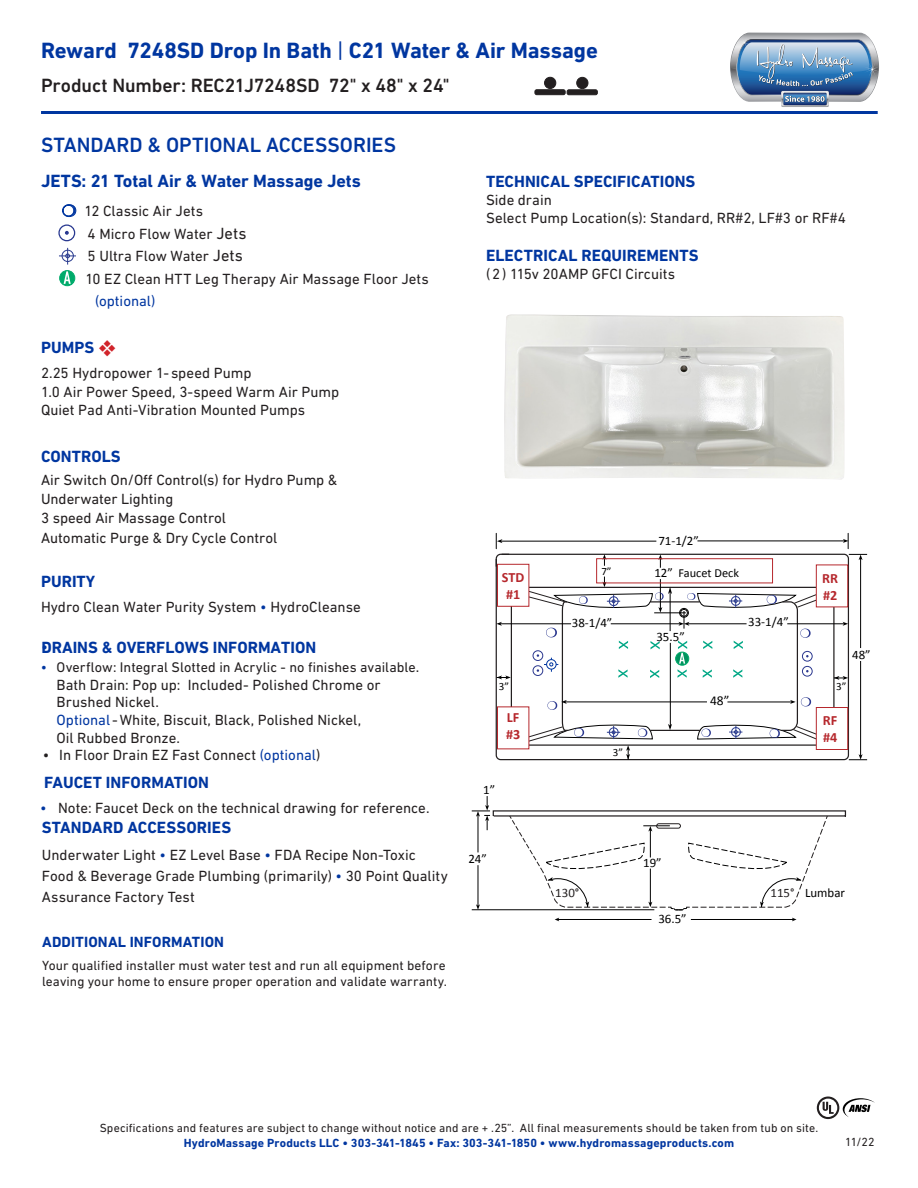
<style>
.page{position:relative;width:918px;height:1188px;background:#fff}
.page>*{position:absolute;margin:0;border:0;box-sizing:border-box;transform-origin:0 0}
.t1{font:700 22.5px "DIN Next LT Pro";letter-spacing:-.005em;color:#0036a0}
.t2{font:500 21px "DIN Next LT Pro";color:#0036a0}
.t3{font:500 19.5px "DIN Next LT Pro";letter-spacing:-.005em;color:#231f20}
.t4{font:700 18px "DIN Next LT Pro";letter-spacing:-.005em;color:#0036a0}
.t5{font:700 16.5px "DIN Next LT Pro";letter-spacing:.005em;color:#0036a0}
.t6{font:15px/17.9px "DIN Next LT Pro";color:#231f20}
.t7{font:700 15px "DIN Next LT Pro";letter-spacing:.01em;color:#0036a0}
.t8{font:15px "DIN Next LT Pro";color:#0036a0}
.t9{font:14.25px "DIN Next LT Pro";letter-spacing:.005em;color:#231f20}
.t10{font:14.25px "DIN Next LT Pro";color:#0036a0}
.t11{font:700 14.1px/17px "Calibri";color:#b6282d}
.t12{font:13.5px/16.5px "DIN Next LT Pro";letter-spacing:.005em;color:#231f20}
.t13{font:13.5px "Calibri";color:#000}
.t14{font:12.9px "Calibri";color:#000}
.t15{font:12.9px "Calibri";color:#231f20}
.t16{font:12.3px "Calibri";color:#000}
.t17{font:12px "DIN Next LT Pro";letter-spacing:.01em;color:#231f20}
.t18{font:700 12px "DIN Next LT Pro";letter-spacing:.015em;color:#0036a0}
.t19{font:11.1px "Calibri";color:#000}
.s1{font-weight:400}
.s2{color:#0036a0}
.s3{font-weight:700;font-size:16.5px;color:#0036a0}
.s4{font-size:16.5px}
.s5{color:#d1232a}
.s6{font-size:15px}
.s7{font-size:12.9px}
.s8{color:#231f20}
</style>
<div class="page">
<svg style="left:730px;top:33px;width:149px;height:74px;background:#83a0bf"></svg>
<svg style="left:495px;top:553px;width:355px;height:208px"></svg>
<hr style="left:697px;top:541px;width:148px;height:1px;background:#000">
<hr style="left:501px;top:541px;width:155px;height:1px;background:#000">
<svg style="left:495px;top:533px;width:15px;height:35px"></svg>
<hr style="left:654px;top:613px;width:32px;height:1px;background:#000">
<svg style="left:658px;top:555px;width:4px;height:13px"></svg>
<hr style="left:611px;top:624px;width:70px;height:1px;background:#000">
<hr style="left:565px;top:702px;width:142px;height:1px;background:#000">
<svg style="left:472px;top:796px;width:375px;height:115px"></svg>
<div style="left:656px;top:823px;width:25px;height:5px;border:1px solid #231f20;border-radius:2px"></div>
<svg style="left:602px;top:554px;width:4px;height:12px"></svg>
<hr style="left:860px;top:558px;width:1px;height:90px;background:#000">
<svg style="left:843px;top:533px;width:24px;height:27px"></svg>
<hr style="left:860px;top:661px;width:1px;height:96px;background:#000">
<svg style="left:849px;top:754px;width:18px;height:6px"></svg>
<div style="left:497px;top:564px;width:32px;height:42px;background:#fff"></div>
<div style="left:497px;top:564px;width:32px;height:43px;border:1px solid #b6282d"></div>
<div style="left:816px;top:565px;width:32px;height:42px;background:#fff"></div>
<div style="left:816px;top:565px;width:32px;height:42px;border:1px solid #b6282d"></div>
<div style="left:816px;top:708px;width:32px;height:42px;background:#fff"></div>
<div style="left:816px;top:707px;width:32px;height:43px;border:1px solid #b6282d"></div>
<hr style="left:558px;top:919px;width:94px;height:1px;background:#000">
<hr style="left:691px;top:919px;width:102px;height:1px;background:#000">
<div style="left:676px;top:652px;width:13px;height:13px;border:1px solid #00ab6b;border-radius:50%"></div>
<div style="left:596px;top:558px;width:177px;height:25px;border:1px solid #b6282d"></div>
<svg style="left:496px;top:577px;width:176px;height:182px"></svg>
<svg style="left:678px;top:589px;width:170px;height:156px"></svg>
<hr style="left:41px;top:111px;width:837px;height:3px;background:#0036a0">
<svg style="left:59px;top:248px;width:17px;height:17px"></svg>
<svg style="left:58px;top:224px;width:18px;height:18px"></svg>
<div style="left:58px;top:224px;width:17px;height:17px;border:1px solid #283890;border-radius:50%"></div>
<svg style="left:65px;top:231px;width:4px;height:4px"></svg>
<div style="left:545px;top:77px;width:11px;height:12px;background:#231f20;border-radius:50%"></div>
<div style="left:544px;top:77px;width:12px;height:12px;border:1px solid #231f20;border-radius:50%"></div>
<div style="left:535px;top:90px;width:30px;height:5px;background:#231f20;border-radius:2px"></div>
<div style="left:535px;top:90px;width:30px;height:5px;border:1px solid #231f20;border-radius:2px"></div>
<div style="left:577px;top:77px;width:11px;height:12px;background:#231f20;border-radius:50%"></div>
<div style="left:577px;top:77px;width:11px;height:12px;border:1px solid #231f20;border-radius:50%"></div>
<div style="left:567px;top:90px;width:30px;height:5px;background:#231f20;border-radius:2px"></div>
<div style="left:567px;top:90px;width:31px;height:5px;border:1px solid #231f20;border-radius:2px"></div>
<svg style="left:843px;top:1098px;width:32px;height:19px"></svg>
<svg style="left:817px;top:1097px;width:22px;height:22px"></svg>
<svg style="left:819px;top:1099px;width:18px;height:18px"></svg>
<svg style="left:823px;top:1102px;width:11px;height:12px"></svg>
<img style="left:504px;top:315px;width:340px;height:164px">
<svg style="left:59px;top:270px;width:17px;height:17px"></svg>
<div style="left:60px;top:271px;width:15px;height:15px;background:#00ab6b;border-radius:50%"></div>
<div style="left:60px;top:270px;width:15px;height:16px;border:1px solid #00ab6b;border-radius:50%"></div>
<svg style="left:64px;top:271px;width:7px;height:13px"></svg>
<h1 class="t1" style="left:41px;top:37px;width:558px">Reward 7248SD Drop In Bath <span class="s1">|</span> C21 Water &amp; Air Massage</h1>
<h3 class="t3" style="left:41px;top:74px;width:410px">Product Number: REC21J7248SD 72" x 48" x 24"</h3>
<h2 class="t2" style="left:41px;top:133px;width:357px">STANDARD &amp; OPTIONAL ACCESSORIES</h2>
<p class="t4" style="left:41px;top:171px;width:322px">JETS: 21 Total Air &amp; Water Massage Jets</p>
<p class="t6" style="left:62px;top:202px;width:143px"><span class="s2">❍</span> 12 Classic Air Jets</p>
<p class="t6" style="left:62px;top:225px;width:186px"><span class="s3">X</span> 4 Micro Flow Water <span class="s4">Jets</span></p>
<p class="t6" style="left:62px;top:247px;width:182px"><span class="s3">X</span> 5 Ultra Flow Water <span class="s4">Jets</span></p>
<p class="t6" style="left:85px;top:270px;width:345px">10 EZ Clean HTT Leg Therapy Air Massage Floor Jets</p>
<p class="t8" style="left:95px;top:293px;width:62px">(optional)</p>
<p class="t5" style="left:41px;top:338px;width:76px">PUMPS <span class="s5">❖</span></p>
<p class="t6" style="left:41px;top:363px;width:300px;line-height:18.9px">2.25 Hydropower 1- speed Pump<br>1.0 Air Power Speed, 3-speed Warm Air Pump<br>Quiet Pad Anti-Vibration Mounted Pumps</p>
<p class="t5" style="left:41px;top:446px;width:81px">CONTROLS</p>
<p class="t6" style="left:41px;top:471px;width:298px;line-height:18.6px">Air Switch On/Off Control(s) for Hydro Pump &amp;<br>Underwater Lighting<br>3 speed Air Massage Control</p>
<p class="t6" style="left:41px;top:529px;width:238px">Automatic Purge &amp; Dry Cycle Control</p>
<p class="t5" style="left:41px;top:572px;width:56px">PURITY</p>
<p class="t6" style="left:41px;top:597px;width:321px">Hydro Clean Water Purity System <span class="s2">•</span> HydroCleanse</p>
<p class="t5" style="left:41px;top:637px;width:276px">DRAINS &amp; OVERFLOWS INFORMATION</p>
<p class="t10" style="left:41px;top:658px;width:8px">•</p>
<p class="t8" style="left:41px;top:638px;width:8px">•</p>
<p class="t9" style="left:57px;top:659px;width:364px">Overflow: Integral Slotted in Acrylic - no finishes available<span class="s6">.</span></p>
<p class="t6" style="left:57px;top:675px;width:326px">Bath Drain: Pop up: Included- Polished Chrome or Brushed Nickel.<br><span class="s2">Optional</span>- White, Biscuit, Black, Polished Nickel, Oil Rubbed Bronze.</p>
<p class="t6" style="left:43px;top:746px;width:279px">• In Floor Drain EZ Fast Connect <span class="s2">(optional</span>)</p>
<p class="t5" style="left:44px;top:772px;width:166px">FAUCET INFORMATION</p>
<p class="t6" style="left:40px;top:799px;width:391px"><span class="s2">•</span> Note: Faucet Deck on the technical drawing for reference.</p>
<p class="t5" style="left:42px;top:818px;width:191px">STANDARD ACCESSORIES</p>
<p class="t6" style="left:42px;top:844px;width:408px;line-height:21px">Underwater Light <span class="s2">•</span> EZ Level Base <span class="s2">•</span> FDA Recipe Non-Toxic<br>Food &amp; Beverage Grade Plumbing (primarily) <span class="s2">•</span> 30 Point Quality<br>Assurance Factory Test</p>
<p class="t7" style="left:42px;top:933px;width:183px">ADDITIONAL INFORMATION</p>
<p class="t12" style="left:42px;top:957px;width:406px">Your qualified installer must water test and run all equipment before leaving your home to ensure proper operation and validate warranty.</p>
<p class="t5" style="left:486px;top:172px;width:211px">TECHNICAL SPECIFICATIONS</p>
<p class="t6" style="left:486px;top:191px;width:362px">Side drain<br>Select Pump Location(s): Standard, RR#2, LF#3 or RF#4</p>
<p class="t5" style="left:486px;top:246px;width:214px">ELECTRICAL REQUIREMENTS</p>
<p class="t6" style="left:486px;top:265px;width:191px">(2) 115v 20AMP GFCI Circuits</p>
<p class="t14" style="left:658px;top:532px;width:42px">71-1/2”</p>
<p class="t16" style="left:654px;top:564px;width:86px"><span class="s7">12”</span> Faucet Deck</p>
<p class="t19" style="left:601px;top:563px;width:12px">7”</p>
<p class="t11" style="left:502px;top:568px;width:24px">STD #1</p>
<p class="t11" style="left:822px;top:569px;width:17px">RR #2</p>
<p class="t14" style="left:572px;top:614px;width:42px">38-1/4”</p>
<p class="t14" style="left:748px;top:613px;width:42px">33-1/4”</p>
<p class="t14" style="left:656px;top:627px;width:30px">35.5”</p>
<p class="t14" style="left:852px;top:645px;width:20px">48”</p>
<p class="t19" style="left:499px;top:678px;width:12px">3”</p>
<p class="t19" style="left:836px;top:678px;width:12px">3”</p>
<p class="t11" style="left:506px;top:708px;width:16px">LF #3</p>
<p class="t14" style="left:483px;top:780px;width:13px">1”</p>
<p class="t14" style="left:468px;top:850px;width:20px">24”</p>
<p class="t19" style="left:613px;top:745px;width:12px">3”</p>
<p class="t14" style="left:643px;top:854px;width:20px">19”</p>
<p class="t13" style="left:710px;top:691px;width:21px">48”</p>
<p class="t11" style="left:823px;top:712px;width:16px">RF #4</p>
<p class="t15" style="left:555px;top:884px;width:26px">130°</p>
<p class="t14" style="left:771px;top:884px;width:76px"><span class="s8">115°</span> Lumbar</p>
<p class="t14" style="left:658px;top:910px;width:30px">36.5”</p>
<p class="t17" style="left:100px;top:1121px;width:720px">Specifications and features are subject to change without notice and are + .25”. All final measurements should be taken from tub on site.</p>
<p class="t18" style="left:184px;top:1135px;width:552px">HydroMassage Products LLC • 303-341-1845 • Fax: 303-341-1850 • www.hydromassageproducts.com</p>
<p class="t17" style="left:845px;top:1135px;width:31px">11/22</p>
</div>
